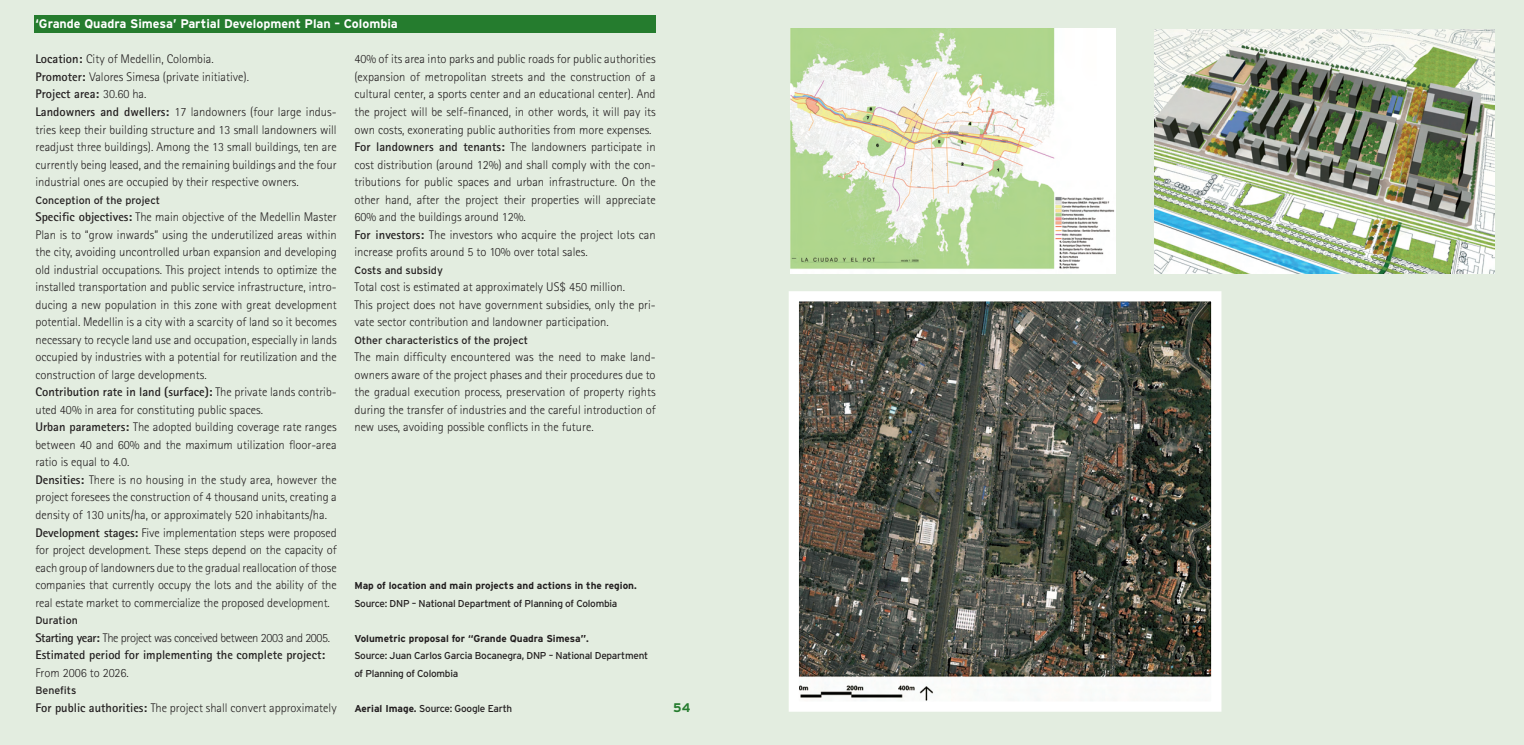
<style>
.page{position:relative;width:1524px;height:745px;background:#fff}
.page>*{position:absolute;margin:0;border:0;box-sizing:border-box;transform-origin:0 0}
.t1{font:300 12.5px/17.5px "Rotis Sans Serif";color:#231f20}
.t2{font:700 12.5px/17.5px "Rotis Sans Serif";color:#231f20}
.t3{font:700 12.5px "Interstate";color:#fff}
.t4{font:700 12.5px "Interstate";color:#257c2e}
.t5{font:10.62px "Interstate";color:#231f20}
.t6{font:10px/17.5px "Interstate";letter-spacing:-.025em;color:#231f20}
.t7{font:700 10px "Interstate";color:#231f20}
.s1{font-weight:700}
.s2{font-weight:300}
</style>
<div class="page">
<div style="left:0;top:0;width:1524px;height:744px;background:#e3ede0"></div>
<div style="left:34px;top:16px;width:622px;height:17px;background:#257c2e"></div>
<svg style="left:789px;top:291px;width:433px;height:421px;background:#686960"></svg>
<img style="left:790px;top:28px;width:325px;height:245px">
<img style="left:1154px;top:29px;width:340px;height:244px">
<p class="t3" style="left:35px;top:19px;width:364px">‘Grande Quadra Simesa’ Partial Development Plan – Colombia</p>
<p class="t1" style="left:35px;top:52px;width:303px"><span class="s1">Location:</span> City of Medellin, Colombia.<br><span class="s1">Promoter:</span> Valores Simesa (private initiative).<br><span class="s1">Project area:</span> 30.60 ha.<br><span class="s1">Landowners and dwellers:</span> 17 landowners (four large indus&shy;tries keep their building structure and 13 small landowners will readjust three buildings). Among the 13 small buildings, ten are currently being leased, and the remaining buildings and the four industrial ones are occupied by their respective owners.</p>
<p class="t5" style="left:35px;top:196px;width:126px">Conception of the project</p>
<p class="t1" style="left:35px;top:209px;width:303px"><span class="s1">Specific objectives:</span> The main objective of the Medellin Master Plan is to “grow inwards” using the underutilized areas within the city, avoiding uncontrolled urban expansion and developing old industrial occupations. This project intends to optimize the installed transportation and public service infrastructure, intro&shy;ducing a new population in this zone with great development potential. Medellin is a city with a scarcity of land so it becomes necessary to recycle land use and occupation, especially in lands occupied by industries with a potential for reutilization and the construction of large developments.<br><span class="s1">Contribution rate in land (surface):</span> The private lands contrib&shy;uted 40% in area for constituting public spaces.<br><span class="s1">Urban parameters:</span> The adopted building coverage rate ranges between 40 and 60% and the maximum utilization floor-area ratio is equal to 4.0.<br><span class="s1">Densities:</span> There is no housing in the study area, however the project foresees the construction of 4 thousand units, creating a density of 130 units/ha, or approximately 520 inhabitants/ha.<br><span class="s1">Development stages:</span> Five implementation steps were proposed for project development. These steps depend on the capacity of each group of landowners due to the gradual reallocation of those companies that currently occupy the lots and the ability of the real estate market to commercialize the proposed development.</p>
<p class="t5" style="left:35px;top:616px;width:44px">Duration</p>
<p class="t2" style="left:35px;top:629px;width:296px">Starting year: <span class="s2">The project was conceived between 2003 and 2005.<br></span>Estimated period for implementing the complete project:</p>
<p class="t1" style="left:35px;top:664px;width:95px">From 2006 to 2026.</p>
<p class="t5" style="left:35px;top:686px;width:42px">Benefits</p>
<p class="t1" style="left:35px;top:699px;width:303px"><span class="s1">For public authorities:</span> The project shall convert approximately</p>
<p class="t1" style="left:354px;top:52px;width:303px">40% of its area into parks and public roads for public authorities (expansion of metropolitan streets and the construction of a cultural center, a sports center and an educational center). And the project will be self-financed, in other words, it will pay its own costs, exonerating public authorities from more expenses.<br><span class="s1">For landowners and tenants:</span> The landowners participate in cost distribution (around 12%) and shall comply with the con&shy;tributions for public spaces and urban infrastructure. On the other hand, after the project their properties will appreciate 60% and the buildings around 12%.<br><span class="s1">For investors:</span> The investors who acquire the project lots can increase profits around 5 to 10% over total sales.</p>
<p class="t5" style="left:354px;top:266px;width:90px">Costs and subsidy</p>
<p class="t1" style="left:354px;top:279px;width:303px">Total cost is estimated at approximately US$ 450 million.<br>This project does not have government subsidies, only the pri&shy;vate sector contribution and landowner participation.</p>
<p class="t5" style="left:354px;top:336px;width:175px">Other characteristics of the project</p>
<p class="t1" style="left:354px;top:349px;width:303px;text-align:justify">The main difficulty encountered was the need to make land&shy;owners aware of the project phases and their procedures due to the gradual execution process, preservation of property rights during the transfer of industries and the careful introduction of new uses, avoiding possible conflicts in the future.</p>
<p class="t7" style="left:354px;top:581px;width:284px">Map of location and main projects and actions in the region.</p>
<p class="t6" style="left:354px;top:594px;width:265px">Source: DNP – National Department of Planning of Colombia</p>
<p class="t7" style="left:354px;top:634px;width:236px">Volumetric proposal for “Grande Quadra Simesa”.</p>
<p class="t6" style="left:354px;top:647px;width:295px">Source: Juan Carlos Garcia Bocanegra, DNP – National Department of Planning of Colombia</p>
<p class="t6" style="left:354px;top:699px;width:159px"><span class="s1">Aerial Image.</span> Source: Google Earth</p>
<p class="t4" style="left:673px;top:702px;width:19px">54</p>
</div>
